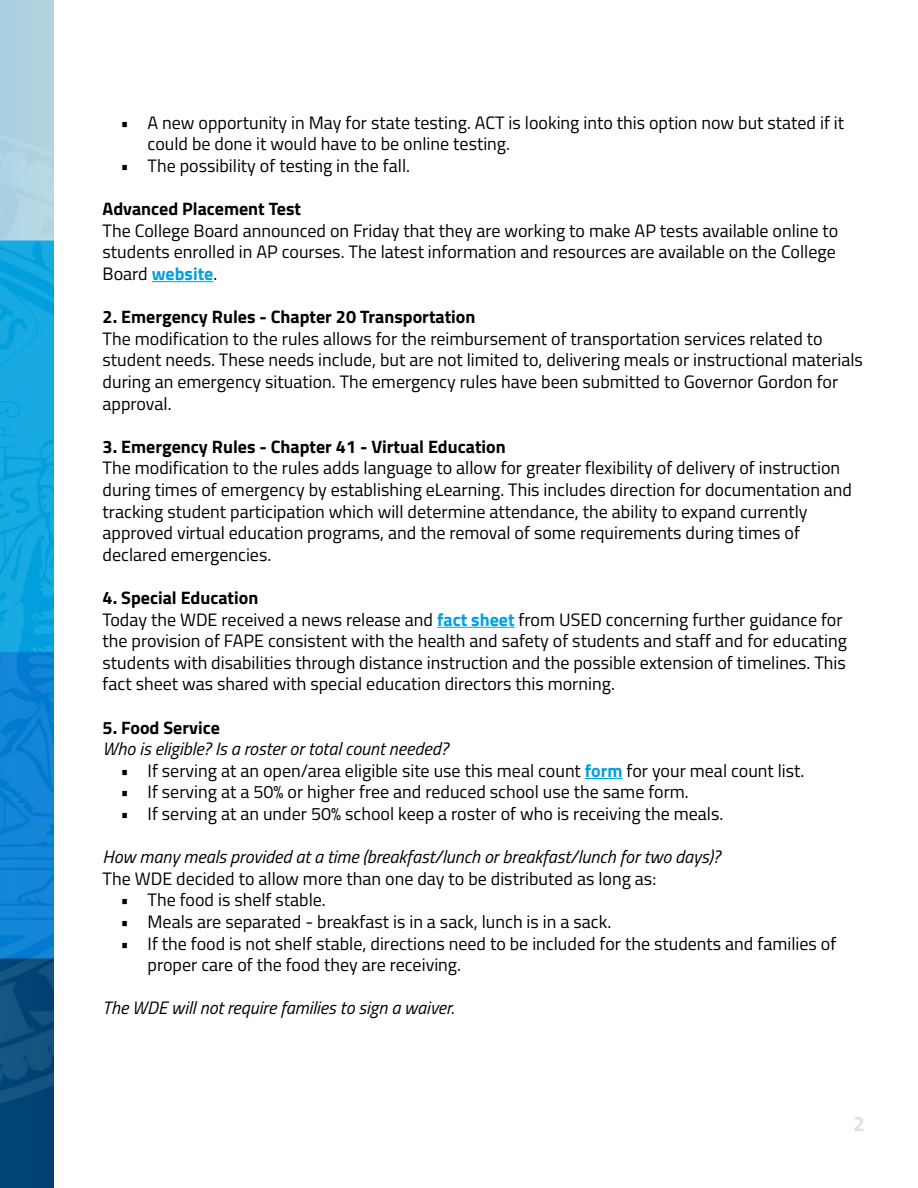
<style>
.page{position:relative;width:918px;height:1188px;background:#fff}
.page>*{position:absolute;margin:0;border:0;box-sizing:border-box;transform-origin:0 0}
.t1{font:700 21px "Titillium Web";color:#e1e1e1}
.t2{font:18px/21.6px "Titillium Web";color:#000}
.t3{font:italic 18px "Titillium Web";color:#000}
.t4{font:700 18px "Titillium Web";color:#000}
.s1{font-weight:700;color:#00a0df}
</style>
<div class="page">
<hr style="left:152px;top:281px;width:61px;height:1px;background:#00a0df">
<hr style="left:437px;top:627px;width:78px;height:1px;background:#00a0df">
<hr style="left:585px;top:778px;width:38px;height:1px;background:#00a0df">
<img style="left:0;top:0;width:54px;height:1188px">
<p class="t2" style="left:148px;top:111px;width:698px;text-indent:-27px">• A new opportunity in May for state testing. ACT is looking into this option now but stated if it could be done it would have to be online testing.</p>
<p class="t2" style="left:121px;top:154px;width:291px">• The possibility of testing in the fall.</p>
<p class="t4" style="left:103px;top:195px;width:200px">Advanced Placement Test</p>
<p class="t2" style="left:103px;top:219px;width:737px">The College Board announced on Friday that they are working to make AP tests available online to students enrolled in AP courses. The latest information and resources are available on the College<br>Board <span class="s1">website</span>.</p>
<p class="t4" style="left:103px;top:303px;width:374px">2. Emergency Rules - Chapter 20 Transportation</p>
<p class="t2" style="left:103px;top:327px;width:762px">The modification to the rules allows for the reimbursement of transportation services related to student needs. These needs include, but are not limited to, delivering meals or instructional materials during an emergency situation. The emergency rules have been submitted to Governor Gordon for approval.</p>
<p class="t4" style="left:103px;top:433px;width:405px">3. Emergency Rules - Chapter 41 - Virtual Education</p>
<p class="t2" style="left:103px;top:456px;width:751px">The modification to the rules adds language to allow for greater flexibility of delivery of instruction during times of emergency by establishing eLearning. This includes direction for documentation and tracking student participation which will determine attendance, the ability to expand currently approved virtual education programs, and the removal of some requirements during times of declared emergencies.</p>
<p class="t4" style="left:103px;top:584px;width:157px">4. Special Education</p>
<p class="t2" style="left:103px;top:608px;width:746px">Today the WDE received a news release and <span class="s1">fact sheet</span> from USED concerning further guidance for the provision of FAPE consistent with the health and safety of students and staff and for educating students with disabilities through distance instruction and the possible extension of timelines. This fact sheet was shared with special education directors this morning.</p>
<p class="t4" style="left:103px;top:714px;width:119px">5. Food Service</p>
<p class="t3" style="left:103px;top:736px;width:347px">Who is eligible? Is a roster or total count needed?</p>
<p class="t2" style="left:121px;top:759px;width:685px">• If serving at an open/area eligible site use this meal count <span class="s1">form</span> for your meal count list.</p>
<p class="t2" style="left:121px;top:780px;width:570px">• If serving at a 50% or higher free and reduced school use the same form.</p>
<p class="t2" style="left:121px;top:802px;width:604px">• If serving at an under 50% school keep a roster of who is receiving the meals.</p>
<p class="t3" style="left:103px;top:844px;width:619px">How many meals provided at a time (breakfast/lunch or breakfast/lunch for two days)?</p>
<p class="t2" style="left:103px;top:867px;width:555px">The WDE decided to allow more than one day to be distributed as long as:</p>
<p class="t2" style="left:121px;top:888px;width:207px">• The food is shelf stable.</p>
<p class="t2" style="left:121px;top:910px;width:492px">• Meals are separated - breakfast is in a sack, lunch is in a sack.</p>
<p class="t2" style="left:148px;top:932px;width:690px;text-indent:-27px">• If the food is not shelf stable, directions need to be included for the students and families of proper care of the food they are receiving.</p>
<p class="t3" style="left:103px;top:995px;width:353px">The WDE will not require families to sign a waiver.</p>
<p class="t1" style="left:853px;top:1107px;width:13px">2</p>
</div>
